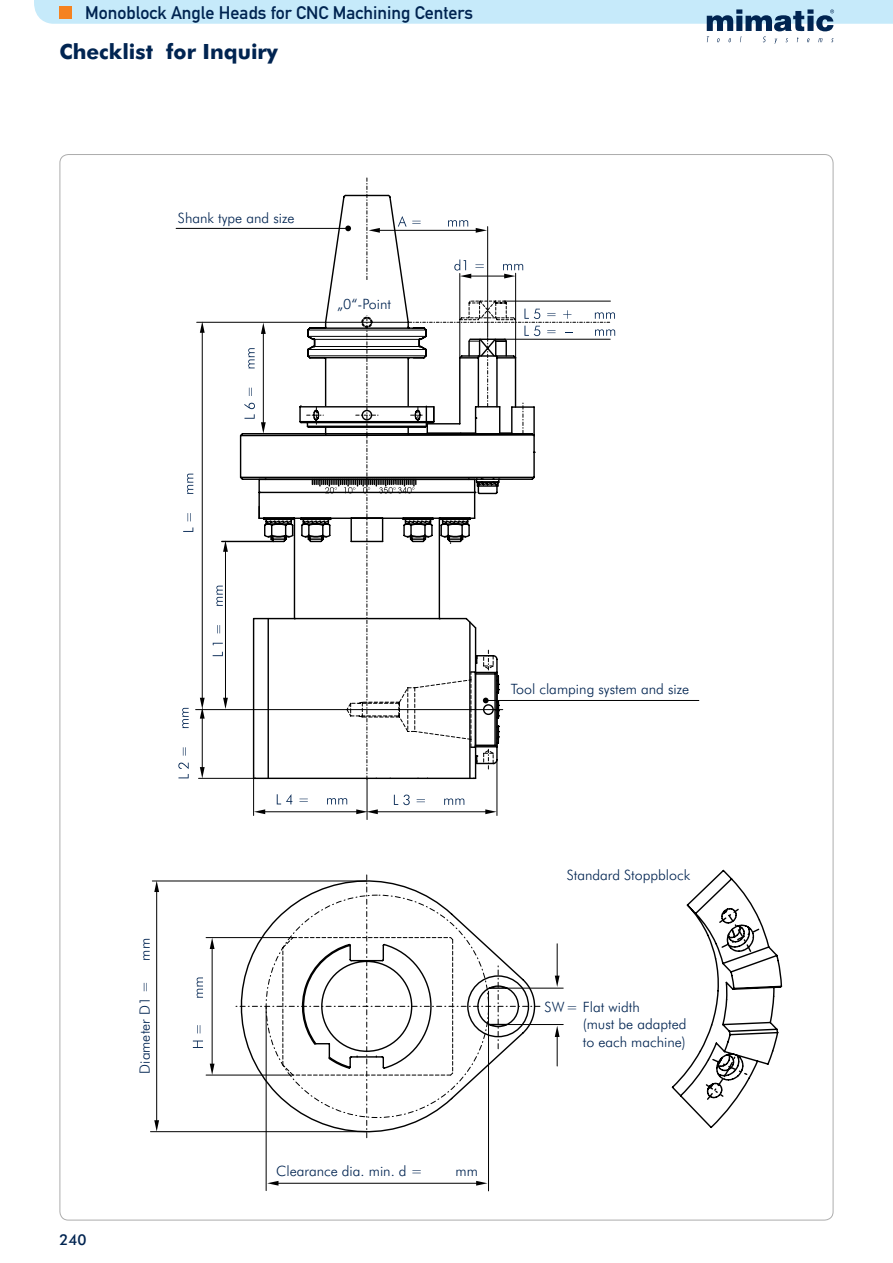
<style>
.page{position:relative;width:893px;height:1263px;background:#fff}
.page>*{position:absolute;margin:0;border:0;box-sizing:border-box;transform-origin:0 0}
.t1{font:700 21px "Futura BT";color:#002451}
.t2{font:18px "DIN Mittelschrift LT";color:#002451}
.t3{font:500 15px "Futura BT";color:#002451}
.t4{font:300 14.25px/17.1px "Futura BT";color:#002451}
</style>
<div class="page">
<svg style="left:34px;top:0;width:859px;height:44px"></svg>
<hr style="left:196px;top:709px;width:307px;height:1px;background:#000">
<hr style="left:253px;top:775px;width:1px;height:40px;background:#000">
<hr style="left:260px;top:811px;width:101px;height:1px;background:#000">
<svg style="left:254px;top:809px;width:11px;height:5px"></svg>
<hr style="left:497px;top:760px;width:1px;height:55px;background:#000">
<hr style="left:373px;top:811px;width:118px;height:1px;background:#000">
<svg style="left:356px;top:809px;width:22px;height:5px"></svg>
<svg style="left:485px;top:809px;width:12px;height:5px"></svg>
<hr style="left:199px;top:778px;width:55px;height:1px;background:#000">
<hr style="left:202px;top:713px;width:1px;height:59px;background:#000">
<svg style="left:200px;top:767px;width:5px;height:11px"></svg>
<hr style="left:222px;top:541px;width:52px;height:1px;background:#000">
<hr style="left:225px;top:546px;width:1px;height:157px;background:#000">
<svg style="left:223px;top:698px;width:5px;height:11px"></svg>
<svg style="left:223px;top:540px;width:5px;height:12px"></svg>
<hr style="left:197px;top:322px;width:211px;height:1px;background:#000">
<hr style="left:202px;top:328px;width:1px;height:375px;background:#000">
<svg style="left:200px;top:698px;width:5px;height:21px"></svg>
<svg style="left:200px;top:321px;width:5px;height:12px"></svg>
<hr style="left:367px;top:779px;width:1px;height:40px;background:#000">
<hr style="left:486px;top:700px;width:213px;height:1px;background:#000">
<hr style="left:176px;top:228px;width:172px;height:1px;background:#000">
<svg style="left:671px;top:869px;width:112px;height:260px"></svg>
<hr style="left:507px;top:1024px;width:56px;height:1px;background:#000">
<hr style="left:557px;top:1032px;width:1px;height:34px;background:#000">
<svg style="left:555px;top:1026px;width:5px;height:11px"></svg>
<hr style="left:507px;top:988px;width:56px;height:1px;background:#000">
<hr style="left:557px;top:944px;width:1px;height:37px;background:#000">
<svg style="left:555px;top:976px;width:5px;height:11px"></svg>
<hr style="left:206px;top:1075px;width:87px;height:1px;background:#000">
<hr style="left:206px;top:937px;width:87px;height:1px;background:#000">
<hr style="left:212px;top:944px;width:1px;height:125px;background:#000">
<svg style="left:210px;top:1064px;width:5px;height:11px"></svg>
<svg style="left:210px;top:938px;width:5px;height:11px"></svg>
<hr style="left:150px;top:1131px;width:217px;height:1px;background:#000">
<hr style="left:152px;top:881px;width:215px;height:1px;background:#000">
<hr style="left:156px;top:887px;width:1px;height:238px;background:#000">
<svg style="left:154px;top:1120px;width:5px;height:11px"></svg>
<svg style="left:154px;top:881px;width:5px;height:11px"></svg>
<hr style="left:488px;top:991px;width:1px;height:200px;background:#000">
<hr style="left:266px;top:1006px;width:1px;height:184px;background:#000">
<hr style="left:273px;top:1183px;width:208px;height:1px;background:#000">
<svg style="left:476px;top:1181px;width:11px;height:5px"></svg>
<svg style="left:267px;top:1181px;width:11px;height:5px"></svg>
<svg style="left:235px;top:875px;width:305px;height:263px"></svg>
<svg style="left:277px;top:794px;width:15px;height:10px"></svg>
<svg style="left:299px;top:799px;width:9px;height:3px"></svg>
<svg style="left:327px;top:798px;width:20px;height:6px"></svg>
<svg style="left:394px;top:795px;width:16px;height:10px"></svg>
<svg style="left:417px;top:799px;width:8px;height:4px"></svg>
<svg style="left:444px;top:798px;width:20px;height:7px"></svg>
<svg style="left:178px;top:763px;width:11px;height:15px"></svg>
<svg style="left:183px;top:747px;width:3px;height:9px"></svg>
<svg style="left:182px;top:708px;width:7px;height:20px"></svg>
<svg style="left:213px;top:652px;width:10px;height:4px"></svg>
<svg style="left:217px;top:625px;width:4px;height:8px"></svg>
<svg style="left:216px;top:586px;width:7px;height:20px"></svg>
<svg style="left:183px;top:527px;width:10px;height:5px"></svg>
<svg style="left:188px;top:513px;width:3px;height:8px"></svg>
<svg style="left:187px;top:474px;width:6px;height:20px"></svg>
<svg style="left:239px;top:178px;width:376px;height:602px"></svg>
<svg style="left:193px;top:1040px;width:10px;height:8px"></svg>
<svg style="left:197px;top:1025px;width:4px;height:8px"></svg>
<svg style="left:197px;top:977px;width:6px;height:21px"></svg>
<p class="t2" style="left:85px;top:2px;width:390px">Monoblock Angle Heads for CNC Machining Centers</p>
<h1 class="t1" style="left:60px;top:39px;width:220px">Checklist for Inquiry</h1>
<p class="t4" style="left:178px;top:210px;width:118px">Shank type and size</p>
<p class="t4" style="left:337px;top:295px;width:55px">„0“-Point</p>
<p class="t4" style="left:136px;top:960px;width:24px;rotate:-90deg">mm</p>
<p class="t4" style="left:136px;top:1074px;width:94px;rotate:-90deg">Diameter D1 =</p>
<p class="t3" style="left:60px;top:1230px;width:29px">240</p>
<p class="t4" style="left:511px;top:680px;width:180px">Tool clamping system and size</p>
<p class="t4" style="left:276px;top:1162px;width:148px">Clearance dia. min. d =</p>
<p class="t4" style="left:455px;top:1162px;width:24px">mm</p>
<p class="t4" style="left:567px;top:866px;width:125px">Standard Stoppblock</p>
<p class="t4" style="left:583px;top:998px;width:105px;text-indent:-38px">SW = Flat width<br>(must be adapted to each machine)</p>
</div>
